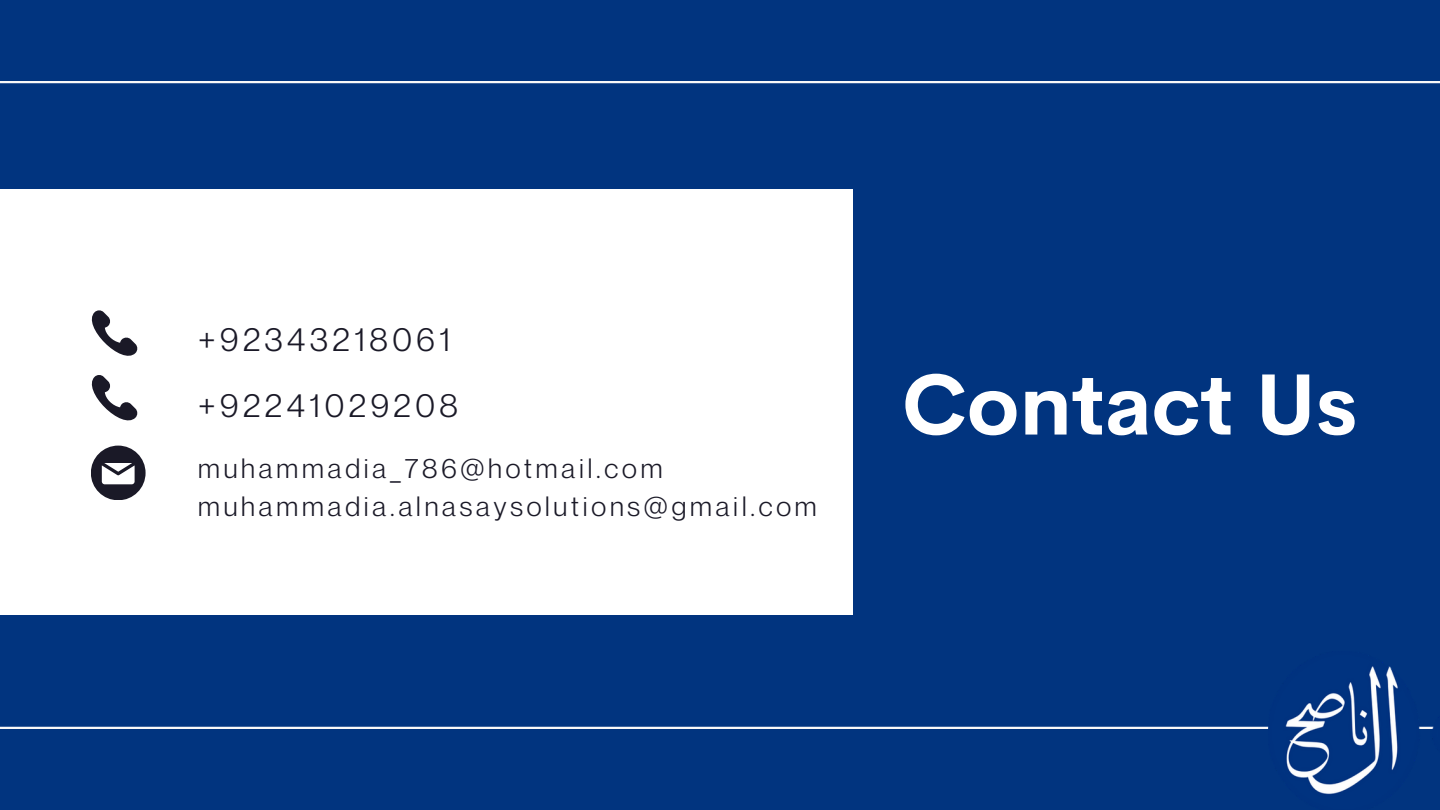
<style>
.page{position:relative;width:1440px;height:810px;background:#01347f}
.page>*{position:absolute;margin:0;border:0;box-sizing:border-box;transform-origin:0 0}
.t1{font:700 85.1px "Cerebri Sans";color:#fff}
.t2{font:32.8px "Neue Montreal";letter-spacing:.14em;color:#1a1927}
.t3{font:27.4px/38.2px "Neue Montreal";letter-spacing:.14em;color:#1a1927}
</style>
<div class="page">
<hr style="left:0;top:81px;width:1440px;height:2px;background:#f8f8f8">
<hr style="left:0;top:727px;width:1440px;height:2px;background:#f8f8f8">
<div style="left:0;top:189px;width:853px;height:426px;background:#fff"></div>
<svg style="left:91px;top:310px;width:47px;height:46px"></svg>
<svg style="left:91px;top:446px;width:55px;height:54px"></svg>
<svg style="left:91px;top:375px;width:47px;height:46px"></svg>
<img style="left:1269px;top:662px;width:171px;height:133px">
<p class="t2" style="left:198px;top:319px;width:254px">+92343218061</p>
<p class="t2" style="left:198px;top:385px;width:261px">+92241029208</p>
<p class="t3" style="left:198px;top:449px;width:620px">muhammadia_786@hotmail.com muhammadia.alnasaysolutions@gmail.com</p>
<h1 class="t1" style="left:902px;top:349px;width:457px">Contact Us</h1>
</div>
